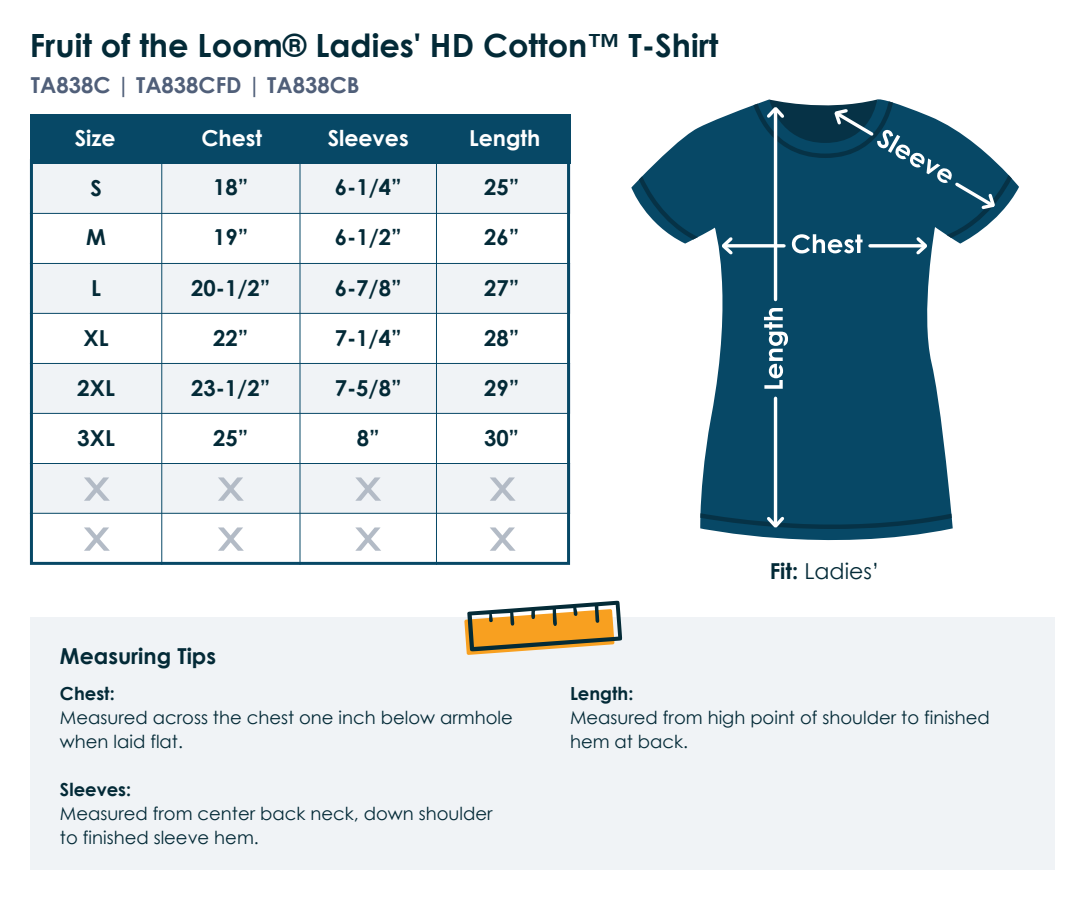
<style>
.page{position:relative;width:1085px;height:900px;background:#fff}
.page>*{position:absolute;margin:0;border:0;box-sizing:border-box;transform-origin:0 0}
.t1{font:700 32px "Century Gothic";color:#032a37}
.t2{font:700 22px "Century Gothic";color:#032a37}
.t3{font:700 22px "Century Gothic";color:#505f79}
.t4{font:700 22px "Century Gothic";color:#fff}
.t5{font:22px "Century Gothic";color:#032a37}
.t6{font:18px/24px "Century Gothic";color:#032a37}
.t7{font:700 18px "Century Gothic";color:#032a37}
.s1{font-weight:700}
</style>
<div class="page">
<div style="left:30px;top:618px;width:1024px;height:252px;background:#f0f3f6"></div>
<svg style="left:464px;top:601px;width:158px;height:54px"></svg>
<svg style="left:631px;top:105px;width:388px;height:436px;fill:#074866"></svg>
<svg style="left:639px;top:176px;width:59px;height:64px"></svg>
<svg style="left:700px;top:513px;width:252px;height:23px;background:#19516b"></svg>
<hr style="left:774px;top:111px;width:3px;height:189px;background:#fff">
<hr style="left:774px;top:398px;width:3px;height:125px;background:#fff">
<svg style="left:764px;top:308px;width:24px;height:81px"></svg>
<svg style="left:719px;top:234px;width:17px;height:24px"></svg>
<svg style="left:725px;top:244px;width:28px;height:4px"></svg>
<svg style="left:753px;top:99px;width:259px;height:159px"></svg>
<div style="left:30px;top:114px;width:540px;height:50px;background:#074866"></div>
<svg style="left:30px;top:164px;width:540px;height:401px;fill:#f0f3f6"></svg>
<svg style="left:218px;top:527px;width:26px;height:24px"></svg>
<svg style="left:355px;top:527px;width:26px;height:24px"></svg>
<svg style="left:490px;top:527px;width:26px;height:24px"></svg>
<svg style="left:84px;top:527px;width:26px;height:24px"></svg>
<svg style="left:218px;top:477px;width:26px;height:24px"></svg>
<svg style="left:355px;top:477px;width:26px;height:24px"></svg>
<svg style="left:490px;top:477px;width:26px;height:24px"></svg>
<svg style="left:84px;top:477px;width:26px;height:24px"></svg>
<h1 class="t1" style="left:30px;top:21px;width:690px">Fruit of the Loom® Ladies' HD Cotton™ T-Shirt</h1>
<p class="t3" style="left:31px;top:68px;width:330px">TA838C | TA838CFD | TA838CB</p>
<p class="t4" style="left:75px;top:121px;width:42px">Size</p>
<p class="t4" style="left:201px;top:121px;width:62px">Chest</p>
<p class="t4" style="left:328px;top:121px;width:82px">Sleeves</p>
<p class="t4" style="left:469px;top:121px;width:73px">Length</p>
<p class="t2" style="left:213px;top:170px;width:37px">18”</p>
<p class="t2" style="left:335px;top:170px;width:68px">6-1/4”</p>
<p class="t2" style="left:484px;top:170px;width:37px">25”</p>
<p class="t2" style="left:213px;top:221px;width:37px">19”</p>
<p class="t2" style="left:335px;top:221px;width:68px">6-1/2”</p>
<p class="t2" style="left:484px;top:221px;width:37px">26”</p>
<p class="t2" style="left:191px;top:272px;width:81px">20-1/2”</p>
<p class="t2" style="left:335px;top:272px;width:68px">6-7/8”</p>
<p class="t2" style="left:484px;top:272px;width:37px">27”</p>
<p class="t2" style="left:213px;top:322px;width:37px">22”</p>
<p class="t2" style="left:335px;top:322px;width:68px">7-1/4”</p>
<p class="t2" style="left:484px;top:322px;width:37px">28”</p>
<p class="t2" style="left:191px;top:372px;width:81px">23-1/2”</p>
<p class="t2" style="left:335px;top:372px;width:68px">7-5/8”</p>
<p class="t2" style="left:484px;top:372px;width:37px">29”</p>
<p class="t2" style="left:213px;top:422px;width:37px">25”</p>
<p class="t2" style="left:357px;top:422px;width:24px">8”</p>
<p class="t2" style="left:484px;top:422px;width:37px">30”</p>
<p class="t2" style="left:90px;top:171px;width:13px">S</p>
<p class="t2" style="left:86px;top:221px;width:21px">M</p>
<p class="t2" style="left:91px;top:272px;width:11px">L</p>
<p class="t2" style="left:84px;top:322px;width:27px">XL</p>
<p class="t2" style="left:77px;top:372px;width:39px">2XL</p>
<p class="t2" style="left:77px;top:422px;width:39px">3XL</p>
<p class="t2" style="left:60px;top:639px;width:158px">Measuring Tips</p>
<p class="t7" style="left:60px;top:679px;width:56px">Chest:</p>
<p class="t6" style="left:60px;top:705px;width:454px">Measured across the chest one inch below armhole when laid flat.</p>
<p class="t7" style="left:60px;top:775px;width:73px">Sleeves:</p>
<p class="t6" style="left:60px;top:801px;width:434px">Measured from center back neck, down shoulder to finished sleeve hem.</p>
<p class="t5" style="left:770px;top:555px;width:111px"><span class="s1">Fit:</span> Ladies’</p>
<p class="t7" style="left:570px;top:679px;width:65px">Length:</p>
<p class="t6" style="left:570px;top:705px;width:421px">Measured from high point of shoulder to finished hem at back.</p>
</div>
